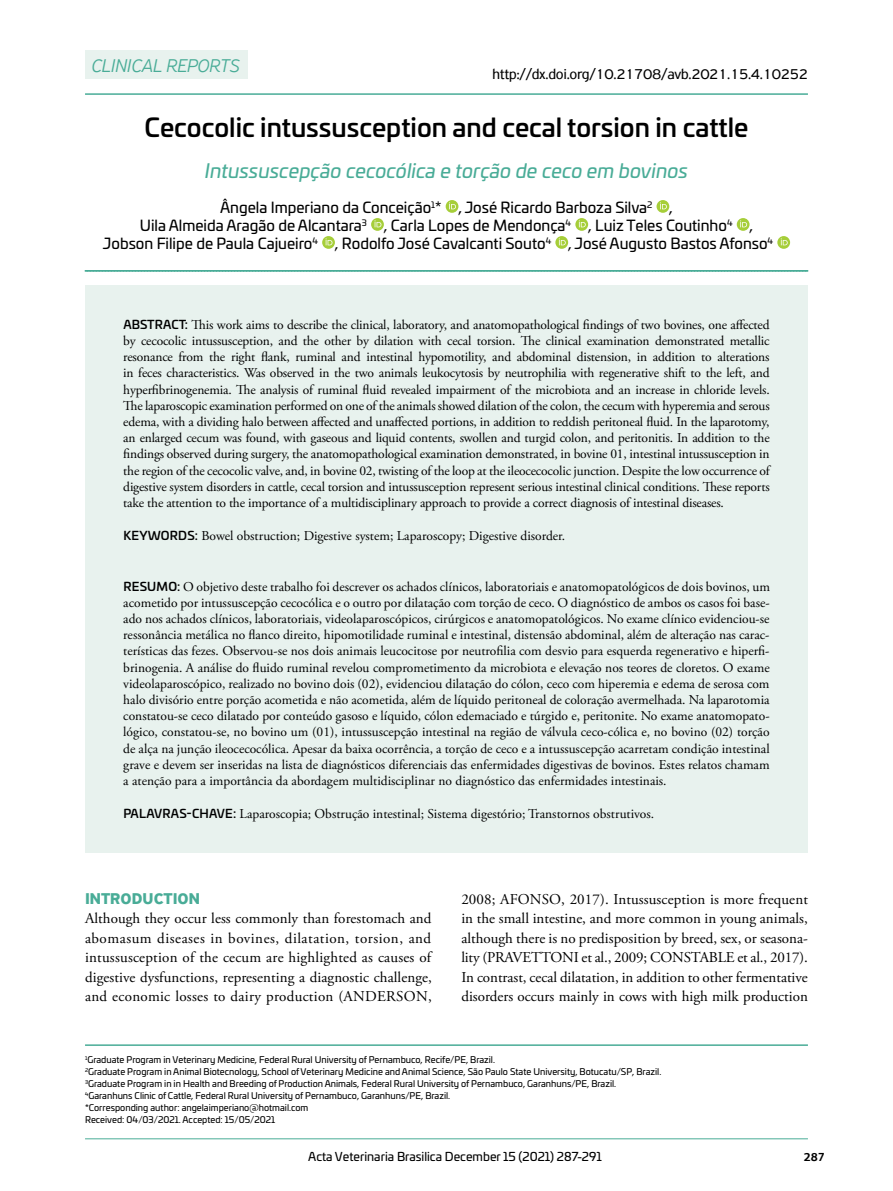
<style>
.page{position:relative;width:893px;height:1191px;background:#fff}
.page>*{position:absolute;margin:0;border:0;box-sizing:border-box;transform-origin:0 0}
.t1{font:500 25.5px "Univia Pro";color:#000}
.t2{font:italic 19.5px "Univia Pro";color:#49ac97}
.t3{font:italic 300 19.5px "PF Highway Sans Pro";color:#49ac97}
.t4{font:700 16.5px "PF Highway Sans Pro";color:#49ac97}
.t5{font:15px/19.5px "Adobe Garamond Pro";letter-spacing:.005em;color:#000;text-align:justify}
.t6{font:15px "Univia Pro";color:#000}
.t7{font:15px "PF Highway Sans Pro";letter-spacing:-.02em;color:#000}
.t8{font:13.5px/16.2px "Adobe Garamond Pro";color:#000;text-align:justify}
.t9{font:12px "Univia Pro";color:#000}
.t10{font:700 12px "PF Agora Sans Pro";color:#000}
.t11{font:9px/12px "Univia Pro";color:#000}
.s1{font-family:"Univia Pro";font-weight:500;font-size:12px}
</style>
<div class="page">
<hr style="left:85px;top:1138px;width:723px;height:1px;background:#49ac97">
<hr style="left:85px;top:93px;width:723px;height:2px;background:#49ac97">
<svg style="left:85px;top:270px;width:723px;height:2px"></svg>
<svg style="left:446px;top:200px;width:12px;height:13px"></svg>
<svg style="left:449px;top:202px;width:7px;height:7px"></svg>
<svg style="left:656px;top:200px;width:13px;height:13px"></svg>
<svg style="left:660px;top:202px;width:7px;height:7px"></svg>
<svg style="left:371px;top:218px;width:13px;height:13px"></svg>
<svg style="left:374px;top:220px;width:7px;height:7px"></svg>
<svg style="left:575px;top:218px;width:13px;height:13px"></svg>
<svg style="left:579px;top:220px;width:7px;height:7px"></svg>
<svg style="left:737px;top:218px;width:12px;height:13px"></svg>
<svg style="left:740px;top:220px;width:7px;height:7px"></svg>
<svg style="left:322px;top:236px;width:13px;height:13px"></svg>
<svg style="left:326px;top:238px;width:6px;height:7px"></svg>
<svg style="left:555px;top:236px;width:13px;height:13px"></svg>
<svg style="left:559px;top:238px;width:7px;height:7px"></svg>
<svg style="left:777px;top:236px;width:13px;height:13px"></svg>
<svg style="left:781px;top:238px;width:7px;height:7px"></svg>
<hr style="left:85px;top:1044px;width:723px;height:2px;background:#49ac97">
<div style="left:85px;top:50px;width:162px;height:29px;background:#e8f2ee"></div>
<div style="left:85px;top:285px;width:723px;height:567px;background:#e8f2ee"></div>
<h2 class="t3" style="left:91px;top:54px;width:150px">CLINICAL REPORTS</h2>
<p class="t7" style="left:492px;top:65px;width:317px">http://dx.doi.org/10.21708/avb.2021.15.4.10252</p>
<h1 class="t1" style="left:144px;top:108px;width:605px">Cecocolic intussusception and cecal torsion in cattle</h1>
<h2 class="t2" style="left:205px;top:156px;width:485px">Intussuscepção cecocólica e torção de ceco em bovinos</h2>
<p class="t6" style="left:220px;top:196px;width:454px">Ângela Imperiano da Conceição<sup>1</sup>* , José Ricardo Barboza Silva<sup>2</sup> ,</p>
<p class="t6" style="left:140px;top:214px;width:615px">Uila Almeida Aragão de Alcantara<sup>3</sup> , Carla Lopes de Mendonça<sup>4</sup> , Luiz Teles Coutinho<sup>4</sup> ,</p>
<p class="t6" style="left:103px;top:232px;width:672px">Jobson Filipe de Paula Cajueiro<sup>4</sup> , Rodolfo José Cavalcanti Souto<sup>4</sup> , José Augusto Bastos Afonso<sup>4</sup></p>
<p class="t8" style="left:123px;top:317px;width:648px"><span class="s1">ABSTRACT:</span> This work aims to describe the clinical, laboratory, and anatomopathological findings of two bovines, one affected by cecocolic intussusception, and the other by dilation with cecal torsion. The clinical examination demonstrated metallic resonance from the right flank, ruminal and intestinal hypomotility, and abdominal distension, in addition to alterations in feces characteristics. Was observed in the two animals leukocytosis by neutrophilia with regenerative shift to the left, and hyperfibrinogenemia. The analysis of ruminal fluid revealed impairment of the microbiota and an increase in chloride levels.<br>The laparoscopic examination performed on one of the animals showed dilation of the colon, the cecum with hyperemia and serous edema, with a dividing halo between affected and unaffected portions, in addition to reddish peritoneal fluid. In the laparotomy, an enlarged cecum was found, with gaseous and liquid contents, swollen and turgid colon, and peritonitis. In addition to the findings observed during surgery, the anatomopathological examination demonstrated, in bovine 01, intestinal intussusception in the region of the cecocolic valve, and, in bovine 02, twisting of the loop at the ileocecocolic junction. Despite the low occurrence of digestive system disorders in cattle, cecal torsion and intussusception represent serious intestinal clinical conditions. These reports take the attention to the importance of a multidisciplinary approach to provide a correct diagnosis of intestinal diseases.</p>
<p class="t8" style="left:123px;top:528px;width:443px"><span class="s1">KEYWORDS:</span> Bowel obstruction; Digestive system; Laparoscopy; Digestive disorder.</p>
<p class="t8" style="left:123px;top:578px;width:648px"><span class="s1">RESUMO:</span> O objetivo deste trabalho foi descrever os achados clínicos, laboratoriais e anatomopatológicos de dois bovinos, um acometido por intussuscepção cecocólica e o outro por dilatação com torção de ceco. O diagnóstico de ambos os casos foi base&shy;ado nos achados clínicos, laboratoriais, videolaparoscópicos, cirúrgicos e anatomopatológicos. No exame clínico evidenciou-se ressonância metálica no flanco direito, hipomotilidade ruminal e intestinal, distensão abdominal, além de alteração nas carac&shy;terísticas das fezes. Observou-se nos dois animais leucocitose por neutrofilia com desvio para esquerda regenerativo e hiperfi&shy;brinogenia. A análise do fluido ruminal revelou comprometimento da microbiota e elevação nos teores de cloretos. O exame videolaparoscópico, realizado no bovino dois (02), evidenciou dilatação do cólon, ceco com hiperemia e edema de serosa com halo divisório entre porção acometida e não acometida, além de líquido peritoneal de coloração avermelhada. Na laparotomia constatou-se ceco dilatado por conteúdo gasoso e líquido, cólon edemaciado e túrgido e, peritonite. No exame anatomopato&shy;lógico, constatou-se, no bovino um (01), intussuscepção intestinal na região de válvula ceco-cólica e, no bovino (02) torção de alça na junção ileocecocólica. Apesar da baixa ocorrência, a torção de ceco e a intussuscepção acarretam condição intestinal grave e devem ser inseridas na lista de diagnósticos diferenciais das enfermidades digestivas de bovinos. Estes relatos chamam a atenção para a importância da abordagem multidisciplinar no diagnóstico das enfermidades intestinais.</p>
<p class="t8" style="left:123px;top:806px;width:532px"><span class="s1">PALAVRAS-CHAVE:</span> Laparoscopia; Obstrução intestinal; Sistema digestório; Transtornos obstrutivos.</p>
<p class="t4" style="left:85px;top:888px;width:116px">INTRODUCTION</p>
<p class="t5" style="left:85px;top:909px;width:348px">Although they occur less commonly than forestomach and abomasum diseases in bovines, dilatation, torsion, and intussusception of the cecum are highlighted as causes of digestive dysfunctions, representing a diagnostic challenge, and economic losses to dairy production (ANDERSON,</p>
<p class="t5" style="left:461px;top:889px;width:348px">2008; AFONSO, 2017). Intussusception is more frequent in the small intestine, and more common in young animals, although there is no predisposition by breed, sex, or seasona&shy;lity (PRAVETTONI et al., 2009; CONSTABLE et al., 2017).<br>In contrast, cecal dilatation, in addition to other fermentative disorders occurs mainly in cows with high milk production</p>
<p class="t11" style="left:85px;top:1053px;width:578px"><sup>1</sup>Graduate Program in Veterinary Medicine, Federal Rural University of Pernambuco, Recife/PE, Brazil.<br><sup>2</sup>Graduate Program in Animal Biotecnology, School of Veterinary Medicine and Animal Science, São Paulo State University, Botucatu/SP, Brazil.<br><sup>3</sup>Graduate Program in in Health and Breeding of Production Animals, Federal Rural University of Pernambuco, Garanhuns/PE, Brazil.<br><sup>4</sup>Garanhuns Clinic of Cattle, Federal Rural University of Pernambuco, Garanhuns/PE, Brazil.<br>*Corresponding author: angelaimperiano@hotmail.com<br>Received: 04/03/2021. Accepted: 15/05/2021</p>
<p class="t9" style="left:308px;top:1147px;width:295px">Acta Veterinaria Brasilica December 15 (2021) 287-291</p>
<p class="t10" style="left:804px;top:1148px;width:23px">287</p>
</div>
